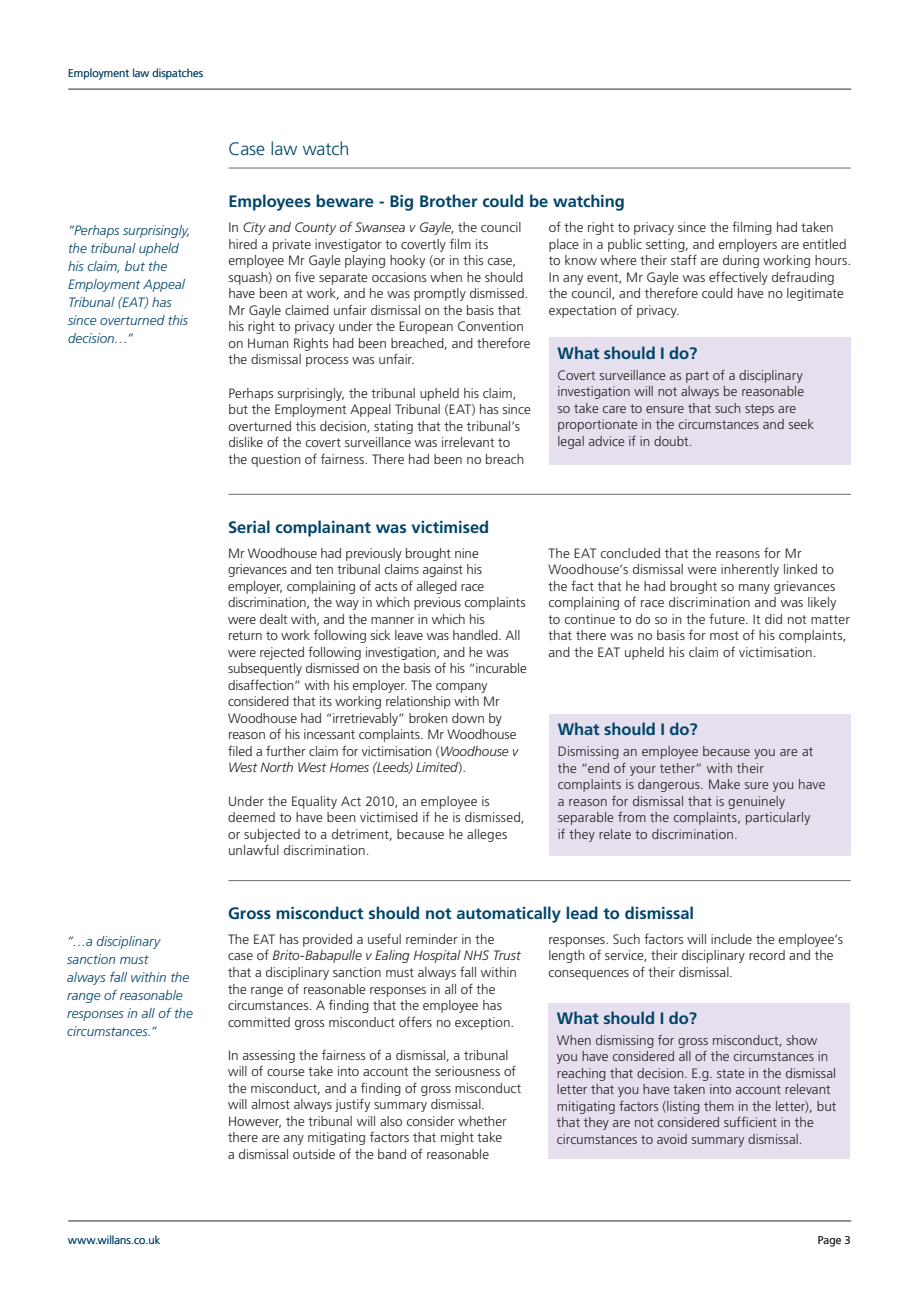
<style>
.page{position:relative;width:919px;height:1289px;background:#fff}
.page>*{position:absolute;margin:0;border:0;box-sizing:border-box;transform-origin:0 0}
.t1{font:300 18px "Frutiger";letter-spacing:-.005em;color:#00446a}
.t2{font:700 16.5px "Frutiger";letter-spacing:-.005em;color:#00446a}
.t3{font:300 13.5px/16.5px "Frutiger";color:#231f20}
.t4{font:italic 300 13.5px/18px "Frutiger";color:#00446a}
.t5{font:300 11.25px "Frutiger";letter-spacing:.005em;color:#00446a}
.t6{font:300 11.25px "Frutiger";color:#231f20}
.s1{font-style:italic}
</style>
<div class="page">
<hr style="left:68px;top:89px;width:783px;height:1px;background:#6c6d70">
<hr style="left:68px;top:1220px;width:783px;height:1px;background:#6c6d70">
<hr style="left:228px;top:494px;width:622px;height:1px;background:#6c6d70">
<hr style="left:228px;top:880px;width:622px;height:1px;background:#6c6d70">
<hr style="left:228px;top:168px;width:622px;height:1px;background:#6c6d70">
<div style="left:549px;top:337px;width:301px;height:128px;background:#e5dfee"></div>
<div style="left:549px;top:714px;width:301px;height:141px;background:#e5dfee"></div>
<div style="left:548px;top:1002px;width:301px;height:156px;background:#e5dfee"></div>
<p class="t5" style="left:68px;top:67px;width:136px">Employment law dispatches</p>
<p class="t4" style="left:68px;top:221px;width:124px">”Perhaps surprisingly, the tribunal upheld his claim, but the<br>Employment Appeal<br>Tribunal (EAT) has since overturned this decision…”</p>
<p class="t4" style="left:67px;top:932px;width:127px">”…a disciplinary sanction must<br>always fall within the range of reasonable responses in all of the circumstances.”</p>
<h1 class="t1" style="left:228px;top:138px;width:122px">Case law watch</h1>
<p class="t2" style="left:228px;top:192px;width:398px">Employees beware - Big Brother could be watching</p>
<p class="t3" style="left:228px;top:219px;width:303px">In <span class="s1">City and County of Swansea v Gayle</span>, the council hired a private investigator to covertly film its employee Mr Gayle playing hooky (or in this case, squash) on five separate occasions when he should have been at work, and he was promptly dismissed.<br>Mr Gayle claimed unfair dismissal on the basis that his right to privacy under the European Convention on Human Rights had been breached, and therefore the dismissal process was unfair.</p>
<p class="t3" style="left:228px;top:384px;width:304px">Perhaps surprisingly, the tribunal upheld his claim, but the Employment Appeal Tribunal (EAT) has since overturned this decision, stating that the tribunal’s dislike of the covert surveillance was irrelevant to the question of fairness. There had been no breach</p>
<p class="t3" style="left:549px;top:219px;width:304px">of the right to privacy since the filming had taken place in a public setting, and employers are entitled to know where their staff are during working hours.<br>In any event, Mr Gayle was effectively defrauding the council, and therefore could have no legitimate expectation of privacy.</p>
<p class="t2" style="left:557px;top:343px;width:141px">What should I do?</p>
<p class="t3" style="left:557px;top:367px;width:258px">Covert surveillance as part of a disciplinary investigation will not always be reasonable so take care to ensure that such steps are proportionate in the circumstances and seek legal advice if in doubt.</p>
<p class="t2" style="left:228px;top:517px;width:263px">Serial complainant was victimised</p>
<p class="t3" style="left:228px;top:544px;width:300px">Mr Woodhouse had previously brought nine grievances and ten tribunal claims against his employer, complaining of acts of alleged race discrimination, the way in which previous complaints were dealt with, and the manner in which his<br>return to work following sick leave was handled. All were rejected following investigation, and he was subsequently dismissed on the basis of his “incurable disaffection” with his employer. The company considered that its working relationship with Mr Woodhouse had “irretrievably” broken down by reason of his incessant complaints. Mr Woodhouse filed a further claim for victimisation (<span class="s1">Woodhouse v West North West Homes (Leeds) Limited</span>).</p>
<p class="t3" style="left:228px;top:792px;width:298px">Under the Equality Act 2010, an employee is deemed to have been victimised if he is dismissed, or subjected to a detriment, because he alleges unlawful discrimination.</p>
<p class="t3" style="left:548px;top:544px;width:303px">The EAT concluded that the reasons for Mr Woodhouse’s dismissal were inherently linked to the fact that he had brought so many grievances complaining of race discrimination and was likely to continue to do so in the future. It did not matter that there was no basis for most of his complaints, and the EAT upheld his claim of victimisation.</p>
<p class="t2" style="left:557px;top:720px;width:141px">What should I do?</p>
<p class="t3" style="left:557px;top:743px;width:269px">Dismissing an employee because you are at the “end of your tether” with their complaints is dangerous. Make sure you have a reason for dismissal that is genuinely separable from the complaints, particularly<br>if they relate to discrimination.</p>
<p class="t2" style="left:228px;top:903px;width:467px">Gross misconduct should not automatically lead to dismissal</p>
<p class="t3" style="left:228px;top:931px;width:294px">The EAT has provided a useful reminder in the case of <span class="s1">Brito-Babapulle v Ealing Hospital NHS Trust </span>that a disciplinary sanction must always fall within the range of reasonable responses in all of the circumstances. A finding that the employee has committed gross misconduct offers no exception.</p>
<p class="t3" style="left:228px;top:1046px;width:295px">In assessing the fairness of a dismissal, a tribunal will of course take into account the seriousness of the misconduct, and a finding of gross misconduct will almost always justify summary dismissal.<br>However, the tribunal will also consider whether there are any mitigating factors that might take<br>a dismissal outside of the band of reasonable</p>
<p class="t3" style="left:548px;top:931px;width:296px">responses. Such factors will include the employee’s length of service, their disciplinary record and the consequences of their dismissal.</p>
<p class="t2" style="left:557px;top:1008px;width:141px">What should I do?</p>
<p class="t3" style="left:557px;top:1031px;width:281px">When dismissing for gross misconduct, show you have considered all of the circumstances in reaching that decision. E.g. state in the dismissal letter that you have taken into account relevant mitigating factors (listing them in the letter), but that they are not considered sufficient in the circumstances to avoid summary dismissal.</p>
<p class="t5" style="left:68px;top:1234px;width:94px">www.willans.co.uk</p>
<p class="t6" style="left:817px;top:1234px;width:34px">Page 3</p>
</div>
